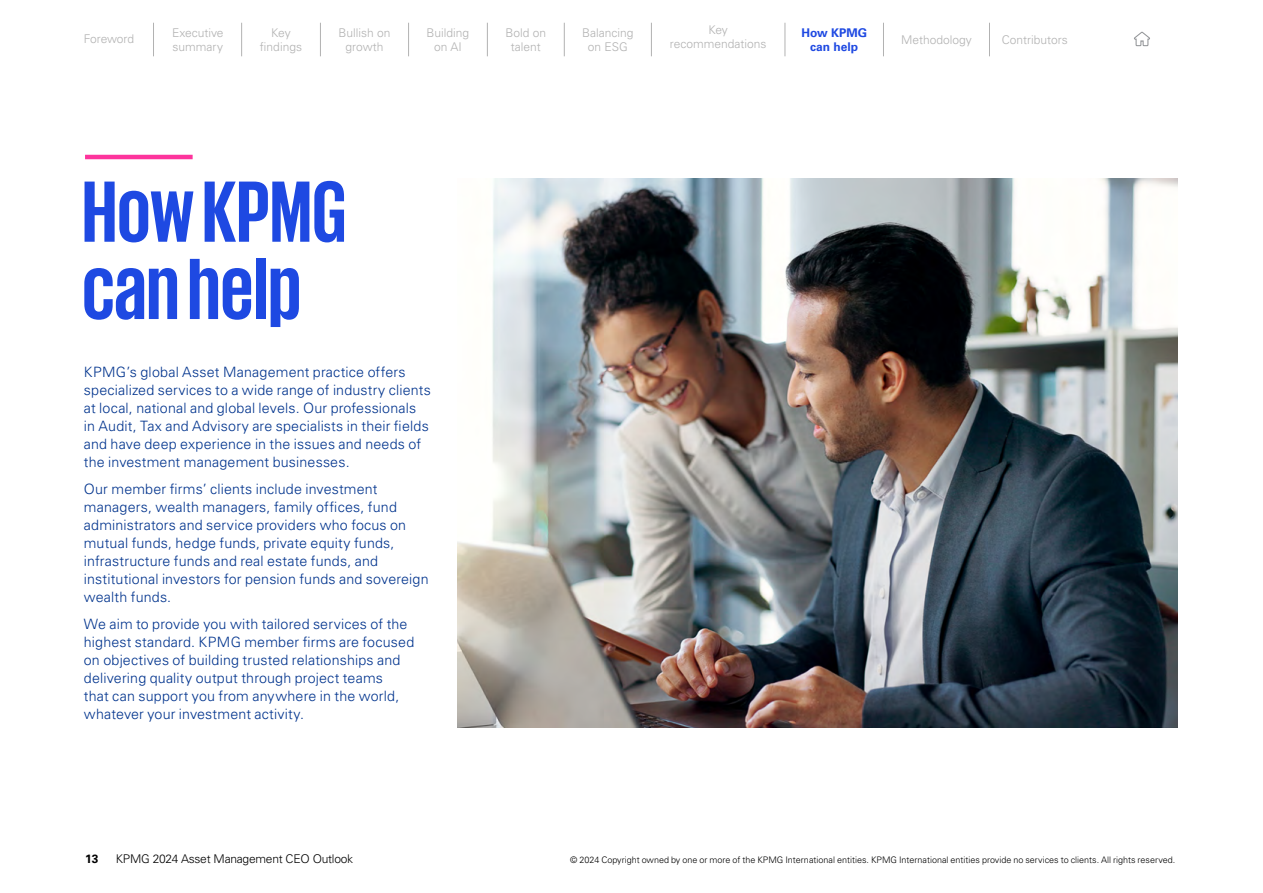
<style>
.page{position:relative;width:1263px;height:893px;background:#fff}
.page>*{position:absolute;margin:0;border:0;box-sizing:border-box;transform-origin:0 0}
.t1{font:700 88.8px/77.2px "KPMG";color:#1e49e2}
.t2{font:300 14.25px/18px "Univers LT Std";letter-spacing:.01em;color:#00338d}
.t3{font:300 12px/14.4px "Univers LT Std";color:#b2b2b2;text-align:center}
.t4{font:300 12px "Univers LT Std";letter-spacing:-.02em;color:#000}
.t5{font:700 12px/14.4px "Univers LT Std";color:#1e49e2;text-align:center}
.t6{font:700 12px "Univers LT Std";color:#000}
.t7{font:300 9px "Univers LT Std";color:#000}
</style>
<div class="page">
<hr style="left:85px;top:155px;width:108px;height:4px;background:#fd349c">
<img style="left:458px;top:179px;width:720px;height:548px">
<svg style="left:1134px;top:31px;width:16px;height:16px"></svg>
<hr style="left:153px;top:23px;width:1px;height:33px;background:#b2b2b2">
<hr style="left:241px;top:23px;width:1px;height:33px;background:#b2b2b2">
<hr style="left:320px;top:23px;width:1px;height:33px;background:#b2b2b2">
<hr style="left:408px;top:23px;width:1px;height:33px;background:#b2b2b2">
<hr style="left:487px;top:23px;width:1px;height:33px;background:#b2b2b2">
<hr style="left:564px;top:23px;width:1px;height:33px;background:#b2b2b2">
<hr style="left:651px;top:23px;width:1px;height:33px;background:#b2b2b2">
<hr style="left:785px;top:23px;width:1px;height:33px;background:#b2b2b2">
<hr style="left:883px;top:23px;width:1px;height:33px;background:#b2b2b2">
<hr style="left:989px;top:23px;width:1px;height:33px;background:#b2b2b2">
<p class="t3" style="left:84px;top:32px;width:52px">Foreword</p>
<p class="t3" style="left:172px;top:25px;width:53px;text-align:left">Executive summary</p>
<p class="t3" style="left:260px;top:25px;width:44px">Key findings</p>
<p class="t3" style="left:338px;top:25px;width:54px">Bullish on growth</p>
<p class="t3" style="left:427px;top:25px;width:44px">Building on AI</p>
<p class="t3" style="left:506px;top:25px;width:42px">Bold on talent</p>
<p class="t3" style="left:582px;top:25px;width:53px">Balancing on ESG</p>
<p class="t3" style="left:670px;top:23px;width:98px">Key recommendations</p>
<p class="t3" style="left:901px;top:32px;width:72px">Methodology</p>
<p class="t3" style="left:1002px;top:32px;width:68px">Contributors</p>
<p class="t5" style="left:801px;top:25px;width:67px">How KPMG can help</p>
<h1 class="t1" style="left:82px;top:171px;width:266px">How KPMG can help</h1>
<p class="t2" style="left:84px;top:362px;width:348px">KPMG’s global Asset Management practice offers specialized services to a wide range of industry clients at local, national and global levels. Our professionals in Audit, Tax and Advisory are specialists in their fields and have deep experience in the issues and needs of the investment management businesses.</p>
<p class="t2" style="left:84px;top:479px;width:346px">Our member firms’ clients include investment managers, wealth managers, family offices, fund administrators and service providers who focus on mutual funds, hedge funds, private equity funds, infrastructure funds and real estate funds, and institutional investors for pension funds and sovereign wealth funds.</p>
<p class="t2" style="left:84px;top:614px;width:332px">We aim to provide you with tailored services of the highest standard. KPMG member firms are focused on objectives of building trusted relationships and delivering quality output through project teams<br>that can support you from anywhere in the world, whatever your investment activity.</p>
<p class="t6" style="left:85px;top:852px;width:15px">13</p>
<p class="t4" style="left:116px;top:852px;width:239px">KPMG 2024 Asset Management CEO Outlook</p>
<p class="t7" style="left:570px;top:854px;width:606px">© 2024 Copyright owned by one or more of the KPMG International entities. KPMG International entities provide no services to clients. All rights reserved.</p>
</div>
